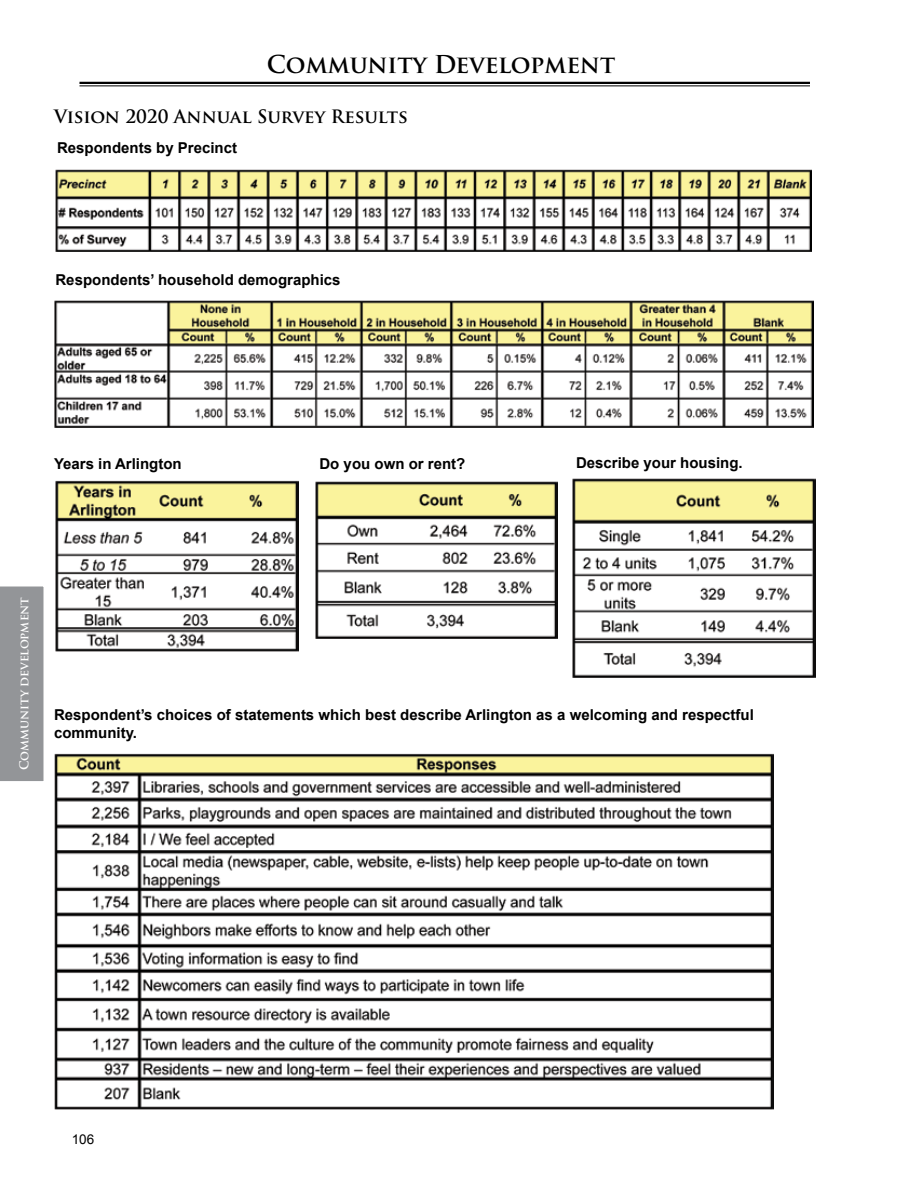
<style>
.page{position:relative;width:918px;height:1188px;background:#fff}
.page>*{position:absolute;margin:0;border:0;box-sizing:border-box;transform-origin:0 0}
.t1{font:700 24px "Trajan Pro";color:#000}
.t2{font:700 18px "Trajan Pro";color:#000}
.t3{font:700 15px/18px "Arial";color:#000}
.t4{font:13.5px "Arial";color:#000}
.t5{font:700 12px "Trajan Pro";color:#fff}
</style>
<div class="page">
<hr style="left:80px;top:82px;width:730px;height:2px;background:#000">
<hr style="left:80px;top:85px;width:730px;height:1px;background:#000">
<div style="left:0;top:586px;width:44px;height:195px;background:#939598"></div>
<img style="left:55px;top:170px;width:757px;height:82px">
<img style="left:54px;top:300px;width:760px;height:127px">
<img style="left:55px;top:481px;width:243px;height:171px">
<img style="left:315px;top:482px;width:243px;height:156px">
<img style="left:573px;top:479px;width:243px;height:199px">
<img style="left:54px;top:753px;width:720px;height:357px">
<h1 class="t1" style="left:267px;top:50px;width:350px">Community Development</h1>
<p class="t2" style="left:54px;top:105px;width:355px">Vision 2020 Annual Survey Results</p>
<p class="t3" style="left:57px;top:139px;width:182px">Respondents by Precinct</p>
<p class="t3" style="left:56px;top:271px;width:287px">Respondents’ household demographics</p>
<p class="t3" style="left:54px;top:455px;width:129px">Years in Arlington</p>
<p class="t3" style="left:320px;top:455px;width:147px">Do you own or rent?</p>
<p class="t3" style="left:576px;top:454px;width:168px">Describe your housing.</p>
<p class="t5" style="left:17px;top:770px;width:175px;rotate:-90deg">Community development</p>
<p class="t3" style="left:54px;top:706px;width:701px">Respondent’s choices of statements which best describe Arlington as a welcoming and respectful community.</p>
<p class="t4" style="left:72px;top:1132px;width:24px">106</p>
</div>
